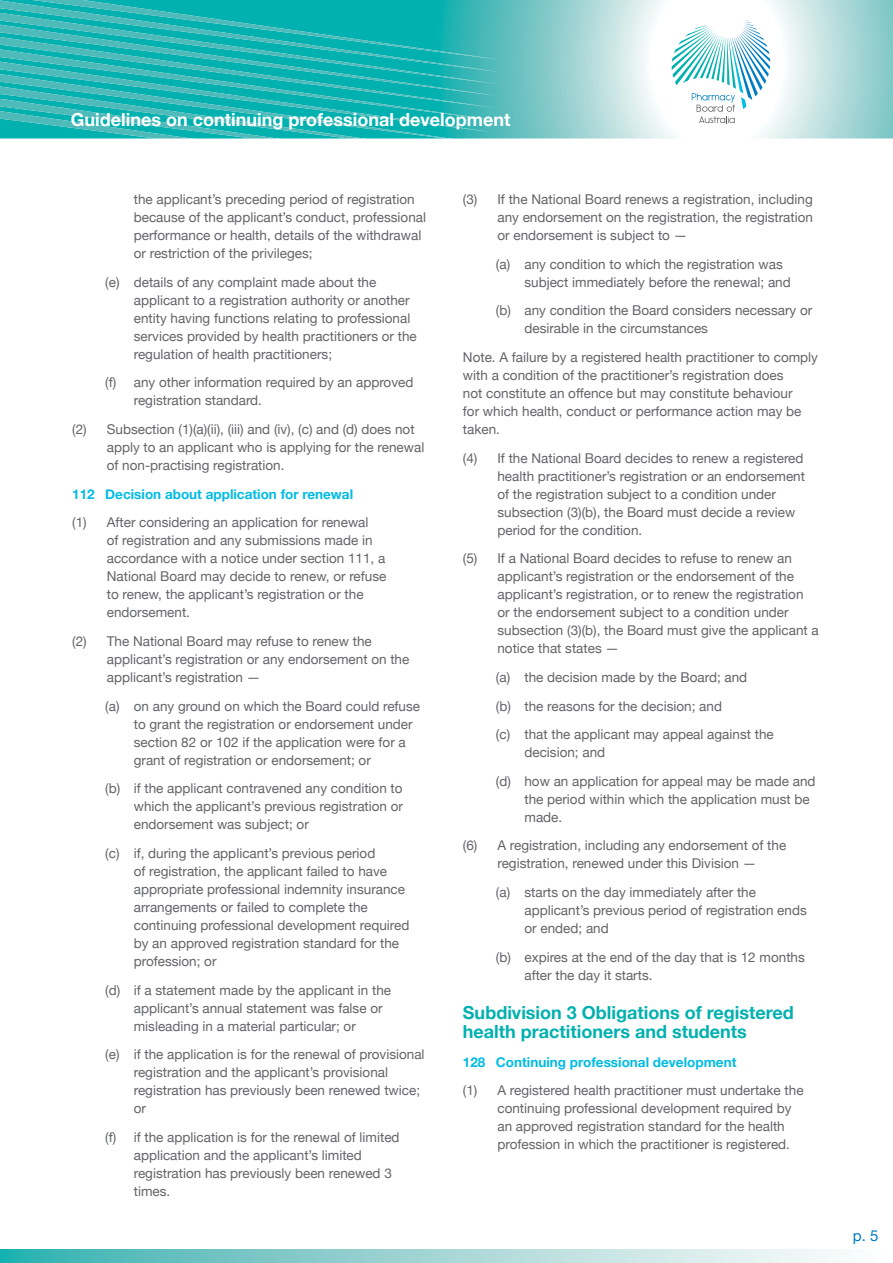
<style>
.page{position:relative;width:893px;height:1263px;background:#fff}
.page>*{position:absolute;margin:0;border:0;box-sizing:border-box;transform-origin:0 0}
.t1{font:700 18px/19.5px "Helvetica Neue";color:#00b1b0}
.t2{font:700 18px "Helvetica Neue";color:#fff}
.t3{font:15px "Helvetica Neue";color:#007dc3}
.t4{font:13.5px/18px "Helvetica Neue";color:#636466}
.t5{font:700 13.5px "Helvetica Neue";color:#00bce4}
</style>
<div class="page">
<svg style="left:502px;top:0;width:391px;height:138px"></svg>
<svg style="left:0;top:0;width:502px;height:139px;background:#22b6b4"></svg>
<svg style="left:0;top:1249px;width:834px;height:14px;background:#9ad4d4"></svg>
<svg style="left:672px;top:20px;width:98px;height:103px"></svg>
<h1 class="t2" style="left:71px;top:108px;width:441px">Guidelines on continuing professional development</h1>
<p class="t4" style="left:134px;top:190px;width:294px">the applicant’s preceding period of registration because of the applicant’s conduct, professional performance or health, details of the withdrawal or restriction of the privileges;</p>
<p class="t4" style="left:134px;top:273px;width:285px;text-indent:-28px">(e) details of any complaint made about the applicant to a registration authority or another entity having functions relating to professional services provided by health practitioners or the regulation of health practitioners;</p>
<p class="t4" style="left:134px;top:373px;width:281px;text-indent:-28px">(f) any other information required by an approved registration standard.</p>
<p class="t4" style="left:107px;top:420px;width:319px;text-indent:-35px">(2) Subsection (1)(a)(ii), (iii) and (iv), (c) and (d) does not apply to an applicant who is applying for the renewal of non-practising registration.</p>
<p class="t5" style="left:72px;top:486px;width:282px">112 Decision about application for renewal</p>
<p class="t4" style="left:107px;top:513px;width:281px;text-indent:-35px">(1) After considering an application for renewal<br>of registration and any submissions made in accordance with a notice under section 111, a National Board may decide to renew, or refuse to renew, the applicant’s registration or the endorsement.</p>
<p class="t4" style="left:107px;top:632px;width:304px;text-indent:-35px">(2) The National Board may refuse to renew the applicant’s registration or any endorsement on the applicant’s registration —</p>
<p class="t4" style="left:134px;top:697px;width:288px;text-indent:-28px">(a) on any ground on which the Board could refuse to grant the registration or endorsement under section 82 or 102 if the application were for a grant of registration or endorsement; or</p>
<p class="t4" style="left:134px;top:779px;width:271px;text-align:justify;text-indent:-28px">(b) if the applicant contravened any condition to which the applicant’s previous registration or endorsement was subject; or</p>
<p class="t4" style="left:134px;top:844px;width:277px;text-indent:-28px">(c) if, during the applicant’s previous period<br>of registration, the applicant failed to have appropriate professional indemnity insurance arrangements or failed to complete the continuing professional development required by an approved registration standard for the profession; or</p>
<p class="t4" style="left:134px;top:980px;width:259px;text-indent:-28px">(d) if a statement made by the applicant in the applicant’s annual statement was false or misleading in a material particular; or</p>
<p class="t4" style="left:134px;top:1045px;width:292px;text-indent:-28px">(e) if the application is for the renewal of provisional registration and the applicant’s provisional registration has previously been renewed twice; or</p>
<p class="t4" style="left:134px;top:1128px;width:267px;text-indent:-28px">(f) if the application is for the renewal of limited application and the applicant’s limited registration has previously been renewed 3 times.</p>
<p class="t4" style="left:497px;top:190px;width:317px;text-align:justify;text-indent:-35px">(3) If the National Board renews a registration, including any endorsement on the registration, the registration or endorsement is subject to —</p>
<p class="t4" style="left:524px;top:255px;width:268px;text-indent:-28px">(a) any condition to which the registration was subject immediately before the renewal; and</p>
<p class="t4" style="left:524px;top:301px;width:289px;text-indent:-28px">(b) any condition the Board considers necessary or desirable in the circumstances</p>
<p class="t4" style="left:463px;top:348px;width:357px">Note. A failure by a registered health practitioner to comply with a condition of the practitioner’s registration does<br>not constitute an offence but may constitute behaviour<br>for which health, conduct or performance action may be taken.</p>
<p class="t4" style="left:497px;top:449px;width:309px;text-indent:-35px">(4) If the National Board decides to renew a registered health practitioner’s registration or an endorsement of the registration subject to a condition under subsection (3)(b), the Board must decide a review period for the condition.</p>
<p class="t4" style="left:497px;top:549px;width:323px;text-indent:-35px">(5) If a National Board decides to refuse to renew an applicant’s registration or the endorsement of the applicant’s registration, or to renew the registration or the endorsement subject to a condition under subsection (3)(b), the Board must give the applicant a notice that states —</p>
<p class="t4" style="left:496px;top:662px;width:279px;line-height:28.7px">(a) the decision made by the Board; and<br>(b) the reasons for the decision; and<br>(c) that the applicant may appeal against the</p>
<p class="t4" style="left:496px;top:738px;width:321px;line-height:28.7px;text-indent:28px">decision; and<br>(d) how an application for appeal may be made and</p>
<p class="t4" style="left:524px;top:790px;width:287px">the period within which the application must be made.</p>
<p class="t4" style="left:463px;top:836px;width:325px;text-align:center">(6) A registration, including any endorsement of the registration, renewed under this Division —</p>
<p class="t4" style="left:524px;top:883px;width:284px;text-indent:-28px">(a) starts on the day immediately after the applicant’s previous period of registration ends or ended; and</p>
<p class="t4" style="left:524px;top:948px;width:282px;text-indent:-28px">(b) expires at the end of the day that is 12 months after the day it starts.</p>
<h1 class="t1" style="left:463px;top:1002px;width:332px">Subdivision 3 Obligations of registered health practitioners and students</h1>
<p class="t5" style="left:463px;top:1053px;width:275px">128 Continuing professional development</p>
<p class="t4" style="left:497px;top:1081px;width:308px;text-indent:-35px">(1) A registered health practitioner must undertake the continuing professional development required by an approved registration standard for the health profession in which the practitioner is registered.</p>
<p class="t3" style="left:853px;top:1227px;width:27px">p. 5</p>
</div>
